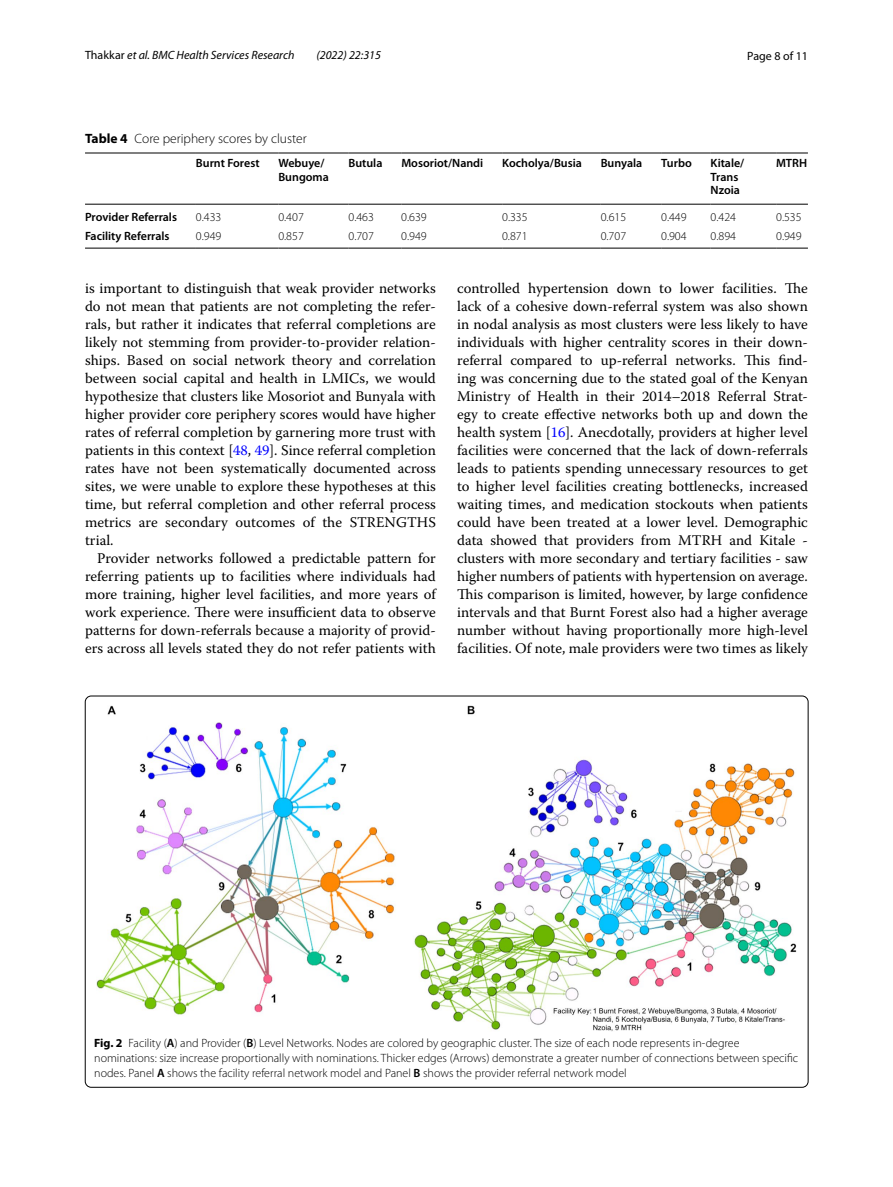
<style>
.page{position:relative;width:893px;height:1187px;background:#fff}
.page>*{position:absolute;margin:0;border:0;box-sizing:border-box;transform-origin:0 0}
.t1{font:14.7px/18px "Warnock Pro";color:#000;text-align:justify}
.t2{font:300 13.5px "Myriad Pro";color:#000}
.t3{font:300 12px/15px "Myriad Pro";color:#000}
.t4{font:600 12px/13.5px "Myriad Pro";color:#000}
.t5{font:italic 12px "Myriad Pro";color:#000}
.t6{font:12px "Myriad Pro";color:#000}
.s1{font-style:normal}
.s2{font-weight:700}
.s3{color:#00f}
.s4{font-weight:600}
</style>
<div class="page">
<hr style="left:85px;top:153px;width:111px;height:1px;background:#000">
<hr style="left:85px;top:204px;width:111px;height:1px;background:#000">
<hr style="left:196px;top:153px;width:82px;height:1px;background:#000">
<hr style="left:196px;top:204px;width:82px;height:1px;background:#000">
<hr style="left:278px;top:153px;width:71px;height:1px;background:#000">
<hr style="left:278px;top:204px;width:71px;height:1px;background:#000">
<hr style="left:349px;top:153px;width:52px;height:1px;background:#000">
<hr style="left:349px;top:204px;width:52px;height:1px;background:#000">
<hr style="left:401px;top:153px;width:101px;height:1px;background:#000">
<hr style="left:401px;top:204px;width:101px;height:1px;background:#000">
<hr style="left:502px;top:153px;width:99px;height:1px;background:#000">
<hr style="left:502px;top:204px;width:99px;height:1px;background:#000">
<hr style="left:601px;top:153px;width:60px;height:1px;background:#000">
<hr style="left:601px;top:204px;width:60px;height:1px;background:#000">
<hr style="left:661px;top:153px;width:50px;height:1px;background:#000">
<hr style="left:661px;top:204px;width:50px;height:1px;background:#000">
<hr style="left:711px;top:153px;width:65px;height:1px;background:#000">
<hr style="left:711px;top:204px;width:65px;height:1px;background:#000">
<hr style="left:776px;top:153px;width:32px;height:1px;background:#000">
<hr style="left:776px;top:204px;width:32px;height:1px;background:#000">
<hr style="left:85px;top:248px;width:111px;height:1px;background:#000">
<hr style="left:196px;top:248px;width:82px;height:1px;background:#000">
<hr style="left:278px;top:248px;width:71px;height:1px;background:#000">
<hr style="left:349px;top:248px;width:52px;height:1px;background:#000">
<hr style="left:401px;top:248px;width:101px;height:1px;background:#000">
<hr style="left:502px;top:248px;width:99px;height:1px;background:#000">
<hr style="left:601px;top:248px;width:60px;height:1px;background:#000">
<hr style="left:661px;top:248px;width:50px;height:1px;background:#000">
<hr style="left:711px;top:248px;width:65px;height:1px;background:#000">
<hr style="left:776px;top:248px;width:32px;height:1px;background:#000">
<img style="left:96px;top:705px;width:701px;height:326px">
<p class="t5" style="left:85px;top:48px;width:211px"><span class="s1">Thakkar</span> et al. BMC Health Services Research</p>
<p class="t5" style="left:316px;top:48px;width:66px">(2022) 22:315</p>
<p class="t6" style="left:747px;top:48px;width:62px">Page 8 of 11</p>
<p class="t2" style="left:85px;top:131px;width:223px"><span class="s2">Table 4</span> Core periphery scores by cluster</p>
<p class="t4" style="left:196px;top:156px;width:65px">Burnt Forest</p>
<p class="t4" style="left:278px;top:156px;width:52px">Webuye/<br>Bungoma</p>
<p class="t4" style="left:349px;top:156px;width:35px">Butula</p>
<p class="t4" style="left:401px;top:156px;width:84px">Mosoriot/Nandi</p>
<p class="t4" style="left:502px;top:156px;width:81px">Kocholya/Busia</p>
<p class="t4" style="left:601px;top:156px;width:43px">Bunyala</p>
<p class="t4" style="left:661px;top:156px;width:32px">Turbo</p>
<p class="t4" style="left:711px;top:156px;width:35px">Kitale/<br>Trans<br>Nzoia</p>
<p class="t4" style="left:776px;top:156px;width:32px">MTRH</p>
<p class="t4" style="left:85px;top:210px;width:94px">Provider Referrals</p>
<p class="t3" style="left:196px;top:210px;width:27px">0.433</p>
<p class="t3" style="left:278px;top:210px;width:27px">0.407</p>
<p class="t3" style="left:348px;top:210px;width:27px">0.463</p>
<p class="t3" style="left:401px;top:210px;width:27px">0.639</p>
<p class="t3" style="left:502px;top:210px;width:27px">0.335</p>
<p class="t3" style="left:601px;top:210px;width:27px">0.615</p>
<p class="t3" style="left:661px;top:210px;width:27px">0.449</p>
<p class="t3" style="left:711px;top:210px;width:27px">0.424</p>
<p class="t3" style="left:776px;top:210px;width:27px">0.535</p>
<p class="t4" style="left:85px;top:228px;width:86px">Facility Referrals</p>
<p class="t3" style="left:196px;top:228px;width:27px">0.949</p>
<p class="t3" style="left:278px;top:228px;width:27px">0.857</p>
<p class="t3" style="left:348px;top:228px;width:27px">0.707</p>
<p class="t3" style="left:401px;top:228px;width:27px">0.949</p>
<p class="t3" style="left:502px;top:228px;width:27px">0.871</p>
<p class="t3" style="left:601px;top:228px;width:27px">0.707</p>
<p class="t3" style="left:661px;top:228px;width:27px">0.904</p>
<p class="t3" style="left:711px;top:228px;width:27px">0.894</p>
<p class="t3" style="left:776px;top:228px;width:27px">0.949</p>
<p class="t1" style="left:85px;top:278px;width:352px">is important to distinguish that weak provider networks do not mean that patients are not completing the refer&shy;rals, but rather it indicates that referral completions are likely not stemming from provider-to-provider relation&shy;ships. Based on social network theory and correlation between social capital and health in LMICs, we would hypothesize that clusters like Mosoriot and Bunyala with higher provider core periphery scores would have higher rates of referral completion by garnering more trust with patients in this context [<span class="s3">48</span>, <span class="s3">49</span>]. Since referral completion rates have not been systematically documented across sites, we were unable to explore these hypotheses at this time, but referral completion and other referral process metrics are secondary outcomes of the STRENGTHS trial.</p>
<p class="t1" style="left:85px;top:548px;width:352px;text-indent:12px">Provider networks followed a predictable pattern for referring patients up to facilities where individuals had more training, higher level facilities, and more years of work experience. There were insufficient data to observe patterns for down-referrals because a majority of provid&shy;ers across all levels stated they do not refer patients with</p>
<p class="t1" style="left:457px;top:278px;width:352px">controlled hypertension down to lower facilities. The lack of a cohesive down-referral system was also shown in nodal analysis as most clusters were less likely to have individuals with higher centrality scores in their down&shy;referral compared to up-referral networks. This find&shy;ing was concerning due to the stated goal of the Kenyan Ministry of Health in their 2014–2018 Referral Strat&shy;egy to create effective networks both up and down the health system [<span class="s3">16</span>]. Anecdotally, providers at higher level facilities were concerned that the lack of down-referrals leads to patients spending unnecessary resources to get to higher level facilities creating bottlenecks, increased waiting times, and medication stockouts when patients could have been treated at a lower level. Demographic data showed that providers from MTRH and Kitale - clusters with more secondary and tertiary facilities - saw higher numbers of patients with hypertension on average.<br>This comparison is limited, however, by large confidence intervals and that Burnt Forest also had a higher average number without having proportionally more high-level facilities. Of note, male providers were two times as likely</p>
<p class="t3" style="left:94px;top:1035px;width:705px"><span class="s2">Fig. 2</span> Facility (<span class="s4">A</span>) and Provider (<span class="s4">B</span>) Level Networks. Nodes are colored by geographic cluster. The size of each node represents in-degree nominations: size increase proportionally with nominations. Thicker edges (Arrows) demonstrate a greater number of connections between specific nodes. Panel <span class="s4">A</span> shows the facility referral network model and Panel <span class="s4">B</span> shows the provider referral network model</p>
</div>
